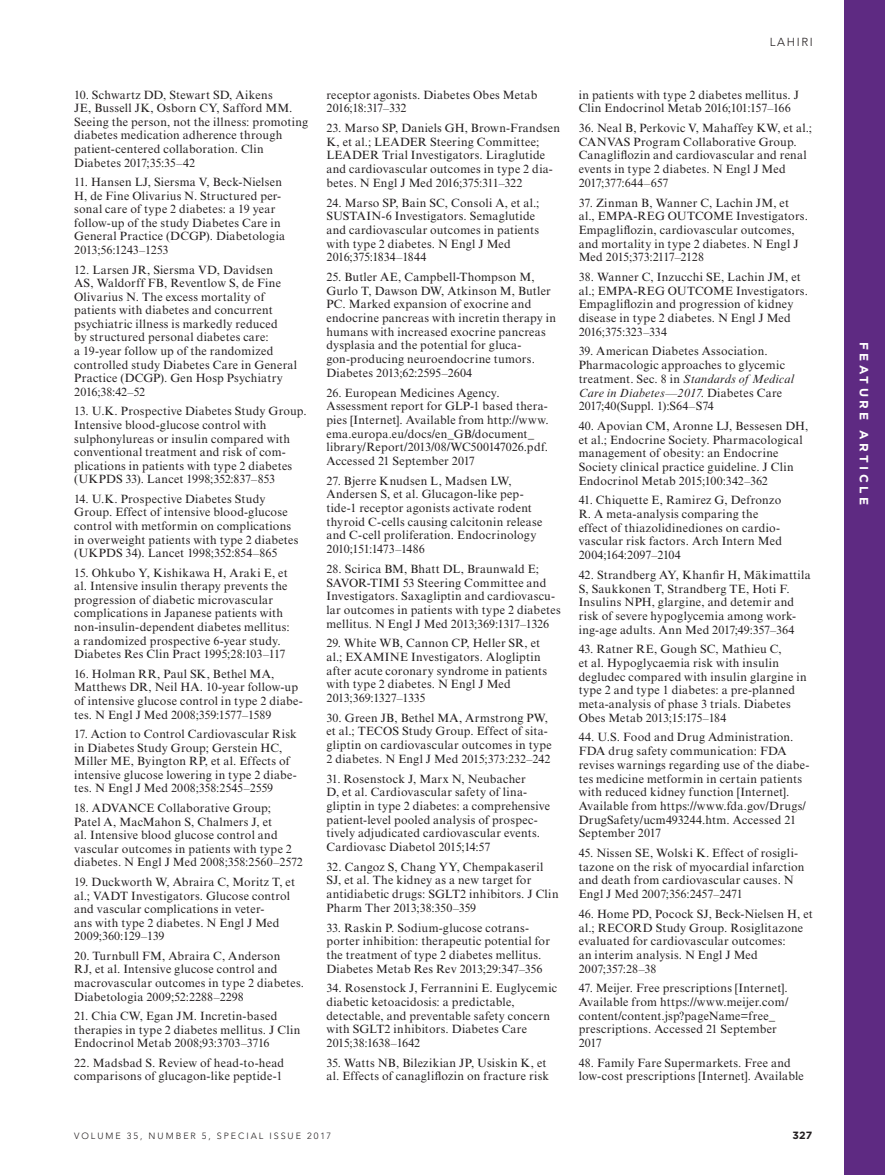
<style>
.page{position:relative;width:885px;height:1175px;background:#fff}
.page>*{position:absolute;margin:0;border:0;box-sizing:border-box;transform-origin:0 0}
.REF_BODY{font:12px/13.6px "Times New Roman MT Std";letter-spacing:.02em;color:#231f20}
.t1{font:700 12px "Gotham";letter-spacing:.28em;color:#fff}
.t2{font:300 11.55px "Avenir LT Std";letter-spacing:.145em;color:#231f20}
.t3{font:700 10.5px "Gotham";color:#231f20}
.t4{font:300 9px "Avenir LT Std";letter-spacing:.22em;color:#231f20}
.s1{font-style:italic}
</style>
<div class="page">
<div style="left:844px;top:0;width:40px;height:1174px;background:#5e2a82"></div>
<p class="REF_BODY" style="left:74px;top:88px;width:235px">10. Schwartz DD, Stewart SD, Aikens<br>JE, Bussell JK, Osborn CY, Safford MM.<br>Seeing the person, not the illness: promoting diabetes medication adherence through patient-centered collaboration. Clin Diabetes 2017;35:35–42</p>
<p class="REF_BODY" style="left:74px;top:175px;width:212px">11. Hansen LJ, Siersma V, Beck-Nielsen H, de Fine Olivarius N. Structured per&shy;sonal care of type 2 diabetes: a 19 year follow-up of the study Diabetes Care in General Practice (DCGP). Diabetologia 2013;56:1243–1253</p>
<p class="REF_BODY" style="left:74px;top:263px;width:224px">12. Larsen JR, Siersma VD, Davidsen<br>AS, Waldorff FB, Reventlow S, de Fine Olivarius N. The excess mortality of patients with diabetes and concurrent psychiatric illness is markedly reduced<br>by structured personal diabetes care:<br>a 19-year follow up of the randomized controlled study Diabetes Care in General Practice (DCGP). Gen Hosp Psychiatry 2016;38:42–52</p>
<p class="REF_BODY" style="left:74px;top:404px;width:234px">13. U.K. Prospective Diabetes Study Group.<br>Intensive blood-glucose control with sulphonylureas or insulin compared with conventional treatment and risk of com&shy;plications in patients with type 2 diabetes (UKPDS 33). Lancet 1998;352:837–853</p>
<p class="REF_BODY" style="left:74px;top:492px;width:226px">14. U.K. Prospective Diabetes Study Group. Effect of intensive blood-glucose control with metformin on complications in overweight patients with type 2 diabetes (UKPDS 34). Lancet 1998;352:854–865</p>
<p class="REF_BODY" style="left:74px;top:566px;width:217px">15. Ohkubo Y, Kishikawa H, Araki E, et al. Intensive insulin therapy prevents the progression of diabetic microvascular complications in Japanese patients with non-insulin-dependent diabetes mellitus: a randomized prospective 6-year study.<br>Diabetes Res Clin Pract 1995;28:103–117</p>
<p class="REF_BODY" style="left:74px;top:667px;width:230px">16. Holman RR, Paul SK, Bethel MA, Matthews DR, Neil HA. 10-year follow-up of intensive glucose control in type 2 diabe&shy;tes. N Engl J Med 2008;359:1577–1589</p>
<p class="REF_BODY" style="left:74px;top:727px;width:224px">17. Action to Control Cardiovascular Risk in Diabetes Study Group; Gerstein HC, Miller ME, Byington RP, et al. Effects of intensive glucose lowering in type 2 diabe&shy;tes. N Engl J Med 2008;358:2545–2559</p>
<p class="REF_BODY" style="left:74px;top:801px;width:230px">18. ADVANCE Collaborative Group;<br>Patel A, MacMahon S, Chalmers J, et<br>al. Intensive blood glucose control and vascular outcomes in patients with type 2 diabetes. N Engl J Med 2008;358:2560–2572</p>
<p class="REF_BODY" style="left:74px;top:875px;width:222px">19. Duckworth W, Abraira C, Moritz T, et al.; VADT Investigators. Glucose control and vascular complications in veter-<br>ans with type 2 diabetes. N Engl J Med 2009;360:129–139</p>
<p class="REF_BODY" style="left:74px;top:949px;width:231px">20. Turnbull FM, Abraira C, Anderson<br>RJ, et al. Intensive glucose control and macrovascular outcomes in type 2 diabetes.<br>Diabetologia 2009;52:2288–2298</p>
<p class="REF_BODY" style="left:74px;top:1009px;width:227px">21. Chia CW, Egan JM. Incretin-based therapies in type 2 diabetes mellitus. J Clin<br>Endocrinol Metab 2008;93:3703–3716</p>
<p class="REF_BODY" style="left:74px;top:1056px;width:211px">22. Madsbad S. Review of head-to-head comparisons of glucagon-like peptide-1</p>
<p class="REF_BODY" style="left:326px;top:88px;width:212px">receptor agonists. Diabetes Obes Metab<br>2016;18:317–332</p>
<p class="REF_BODY" style="left:326px;top:121px;width:235px">23. Marso SP, Daniels GH, Brown-Frandsen K, et al.; LEADER Steering Committee; LEADER Trial Investigators. Liraglutide and cardiovascular outcomes in type 2 dia&shy;betes. N Engl J Med 2016;375:311–322</p>
<p class="REF_BODY" style="left:326px;top:196px;width:214px">24. Marso SP, Bain SC, Consoli A, et al.; SUSTAIN-6 Investigators. Semaglutide and cardiovascular outcomes in patients with type 2 diabetes. N Engl J Med 2016;375:1834–1844</p>
<p class="REF_BODY" style="left:326px;top:270px;width:231px">25. Butler AE, Campbell-Thompson M, Gurlo T, Dawson DW, Atkinson M, Butler PC. Marked expansion of exocrine and endocrine pancreas with incretin therapy in humans with increased exocrine pancreas dysplasia and the potential for gluca&shy;gon-producing neuroendocrine tumors.<br>Diabetes 2013;62:2595–2604</p>
<p class="REF_BODY" style="left:326px;top:385px;width:224px">26. European Medicines Agency.<br>Assessment report for GLP-1 based thera&shy;pies [Internet]. Available from http://www. ema.europa.eu/docs/en_GB/document_ library/Report/2013/08/WC500147026.pdf.<br>Accessed 21 September 2017</p>
<p class="REF_BODY" style="left:326px;top:474px;width:217px">27. Bjerre Knudsen L, Madsen LW, Andersen S, et al. Glucagon-like pep&shy;tide-1 receptor agonists activate rodent thyroid C-cells causing calcitonin release and C-cell proliferation. Endocrinology 2010;151:1473–1486</p>
<p class="REF_BODY" style="left:326px;top:562px;width:236px">28. Scirica BM, Bhatt DL, Braunwald E; SAVOR-TIMI 53 Steering Committee and Investigators. Saxagliptin and cardiovascu&shy;lar outcomes in patients with type 2 diabetes mellitus. N Engl J Med 2013;369:1317–1326</p>
<p class="REF_BODY" style="left:326px;top:636px;width:222px">29. White WB, Cannon CP, Heller SR, et al.; EXAMINE Investigators. Alogliptin after acute coronary syndrome in patients with type 2 diabetes. N Engl J Med 2013;369:1327–1335</p>
<p class="REF_BODY" style="left:326px;top:711px;width:227px">30. Green JB, Bethel MA, Armstrong PW, et al.; TECOS Study Group. Effect of sita&shy;gliptin on cardiovascular outcomes in type 2 diabetes. N Engl J Med 2015;373:232–242</p>
<p class="REF_BODY" style="left:326px;top:771px;width:225px">31. Rosenstock J, Marx N, Neubacher<br>D, et al. Cardiovascular safety of lina&shy;gliptin in type 2 diabetes: a comprehensive patient-level pooled analysis of prospec&shy;tively adjudicated cardiovascular events.<br>Cardiovasc Diabetol 2015;14:57</p>
<p class="REF_BODY" style="left:326px;top:859px;width:233px">32. Cangoz S, Chang YY, Chempakaseril SJ, et al. The kidney as a new target for antidiabetic drugs: SGLT2 inhibitors. J Clin Pharm Ther 2013;38:350–359</p>
<p class="REF_BODY" style="left:326px;top:920px;width:225px">33. Raskin P. Sodium-glucose cotrans&shy;porter inhibition: therapeutic potential for the treatment of type 2 diabetes mellitus.<br>Diabetes Metab Res Rev 2013;29:347–356</p>
<p class="REF_BODY" style="left:326px;top:981px;width:232px">34. Rosenstock J, Ferrannini E. Euglycemic diabetic ketoacidosis: a predictable, detectable, and preventable safety concern with SGLT2 inhibitors. Diabetes Care 2015;38:1638–1642</p>
<p class="REF_BODY" style="left:326px;top:1055px;width:224px">35. Watts NB, Bilezikian JP, Usiskin K, et al. Effects of canagliflozin on fracture risk</p>
<p class="t2" style="left:769px;top:35px;width:45px">lahiri</p>
<p class="REF_BODY" style="left:578px;top:88px;width:222px">in patients with type 2 diabetes mellitus. J<br>Clin Endocrinol Metab 2016;101:157–166</p>
<p class="REF_BODY" style="left:578px;top:121px;width:235px">36. Neal B, Perkovic V, Mahaffey KW, et al.; CANVAS Program Collaborative Group.<br>Canagliflozin and cardiovascular and renal events in type 2 diabetes. N Engl J Med 2017;377:644–657</p>
<p class="REF_BODY" style="left:578px;top:196px;width:231px">37. Zinman B, Wanner C, Lachin JM, et al., EMPA-REG OUTCOME Investigators.<br>Empagliflozin, cardiovascular outcomes, and mortality in type 2 diabetes. N Engl J Med 2015;373:2117–2128</p>
<p class="REF_BODY" style="left:578px;top:270px;width:231px">38. Wanner C, Inzucchi SE, Lachin JM, et al.; EMPA-REG OUTCOME Investigators.<br>Empagliflozin and progression of kidney disease in type 2 diabetes. N Engl J Med 2016;375:323–334</p>
<p class="REF_BODY" style="left:578px;top:344px;width:217px">39. American Diabetes Association.<br>Pharmacologic approaches to glycemic treatment. Sec. 8 in <span class="s1">Standards of Medical Care in Diabetes—2017</span>. Diabetes Care 2017;40(Suppl. 1):S64–S74</p>
<p class="REF_BODY" style="left:578px;top:419px;width:231px">40. Apovian CM, Aronne LJ, Bessesen DH, et al.; Endocrine Society. Pharmacological management of obesity: an Endocrine Society clinical practice guideline. J Clin Endocrinol Metab 2015;100:342–362</p>
<p class="REF_BODY" style="left:578px;top:493px;width:205px">41. Chiquette E, Ramirez G, Defronzo R. A meta-analysis comparing the effect of thiazolidinediones on cardio&shy;vascular risk factors. Arch Intern Med 2004;164:2097–2104</p>
<p class="REF_BODY" style="left:578px;top:568px;width:233px">42. Strandberg AY, Khanfir H, Mäkimattila S, Saukkonen T, Strandberg TE, Hoti F.<br>Insulins NPH, glargine, and detemir and risk of severe hypoglycemia among work&shy;ing-age adults. Ann Med 2017;49:357–364</p>
<p class="REF_BODY" style="left:578px;top:642px;width:229px">43. Ratner RE, Gough SC, Mathieu C,<br>et al. Hypoglycaemia risk with insulin degludec compared with insulin glargine in type 2 and type 1 diabetes: a pre-planned meta-analysis of phase 3 trials. Diabetes Obes Metab 2013;15:175–184</p>
<p class="REF_BODY" style="left:578px;top:730px;width:232px">44. U.S. Food and Drug Administration.<br>FDA drug safety communication: FDA revises warnings regarding use of the diabe&shy;tes medicine metformin in certain patients with reduced kidney function [Internet].<br>Available from https://www.fda.gov/Drugs/ DrugSafety/ucm493244.htm. Accessed 21<br>September 2017</p>
<p class="REF_BODY" style="left:578px;top:846px;width:227px">45. Nissen SE, Wolski K. Effect of rosigli&shy;tazone on the risk of myocardial infarction and death from cardiovascular causes. N Engl J Med 2007;356:2457–2471</p>
<p class="REF_BODY" style="left:578px;top:907px;width:235px">46. Home PD, Pocock SJ, Beck-Nielsen H, et al.; RECORD Study Group. Rosiglitazone evaluated for cardiovascular outcomes:<br>an interim analysis. N Engl J Med 2007;357:28–38</p>
<p class="REF_BODY" style="left:578px;top:981px;width:211px">47. Meijer. Free prescriptions [Internet].<br>Available from https://www.meijer.com/ content/content.jsp?pageName=free_ prescriptions. Accessed 21 September 2017</p>
<p class="REF_BODY" style="left:578px;top:1055px;width:227px">48. Family Fare Supermarkets. Free and low-cost prescriptions [Internet]. Available</p>
<p class="t4" style="left:74px;top:1130px;width:258px">VOLUME 35, NUMBER 5, SPECIAL ISSUE 2017</p>
<p class="t3" style="left:792px;top:1128px;width:21px">327</p>
<p class="t1" style="left:871px;top:342px;width:164px;rotate:90deg">FEATURE ARTICLE</p>
</div>
